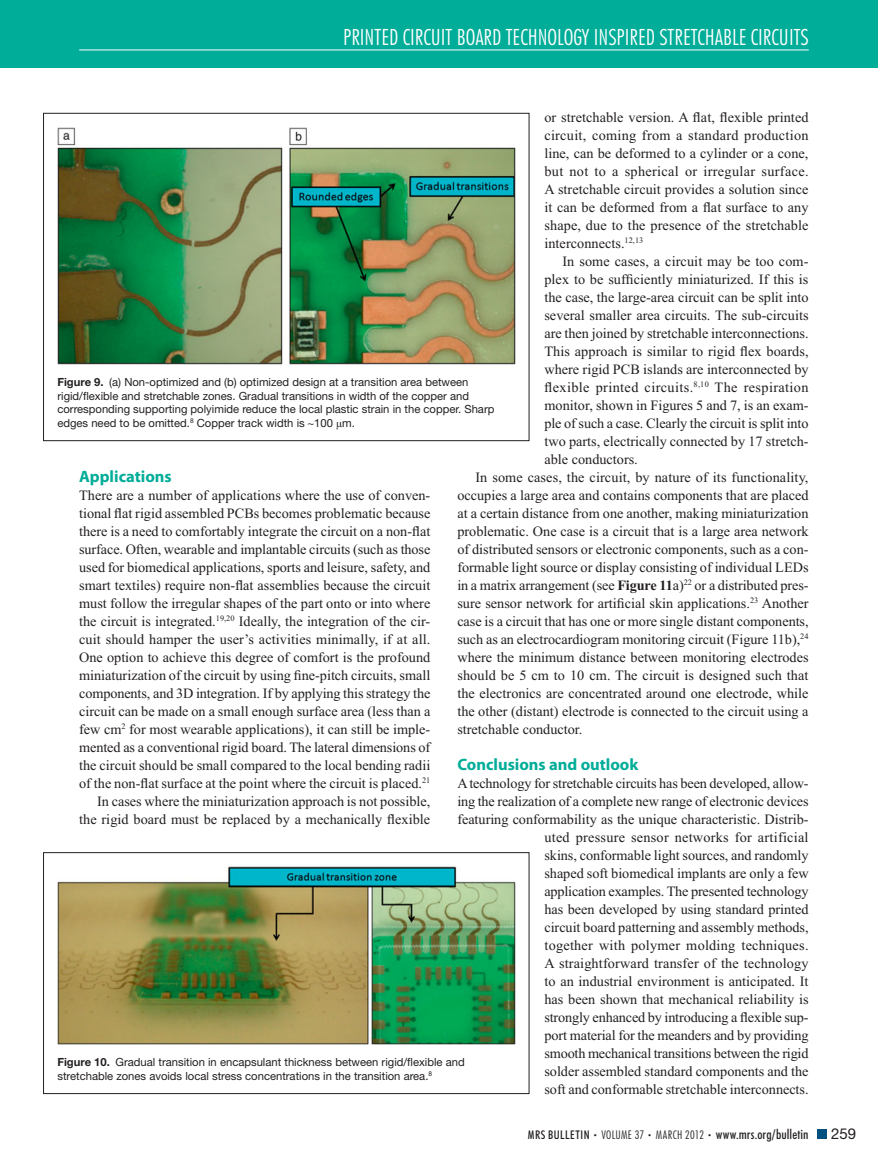
<style>
.page{position:relative;width:878px;height:1175px;background:#fff}
.page>*{position:absolute;margin:0;border:0;box-sizing:border-box;transform-origin:0 0}
.t1{font:300 condensed 22.5px "Futura BT";color:#fff}
.t2{font:700 16.5px "Myriad Pro";color:#00ad98}
.t3{font:15px "Helvetica Neue LT Std";color:#231f20}
.t4{font:14.25px/18px "Times New Roman";color:#231f20;text-align:right}
.t5{font:14.25px "Times New Roman";letter-spacing:.025em;color:#231f20}
.t6{font:500 condensed 13.5px "Futura BT";letter-spacing:.01em;color:#231f20}
.t7{font:11.25px/13.5px "Helvetica Neue LT Std";color:#231f20}
.s1{font-weight:700}
.s2{font-family:"Tn Q"}
.s3{font-family:"Times New Roman"}
.s4{font-size:12px}
.s5{font-weight:300;font-size:7.5px}
.s6{font-weight:300;font-size:12px}
</style>
<div class="page">
<div style="left:0;top:0;width:878px;height:68px;background:#00ad98"></div>
<hr style="left:79px;top:50px;width:729px;height:1px;background:#fff">
<div style="left:817px;top:1130px;width:9px;height:8px;background:#005080"></div>
<img style="left:57px;top:127px;width:458px;height:237px">
<div style="left:43px;top:113px;width:486px;height:328px;border:1px solid #231f20"></div>
<img style="left:57px;top:866px;width:458px;height:178px">
<div style="left:43px;top:852px;width:486px;height:242px;border:1px solid #231f20"></div>
<h1 class="t1" style="left:343px;top:29px;width:467px">PRINTED CIRCUIT BOARD TECHNOLOGY INSPIRED STRETCHABLE CIRCUITS</h1>
<p class="t4" style="left:544px;top:109px;width:266px;text-align:justify">or stretchable version. A flat, flexible printed circuit, coming from a standard production line, can be deformed to a cylinder or a cone, but not to a spherical or irregular surface.<br>A stretchable circuit provides a solution since it can be deformed from a flat surface to any shape, due to the presence of the stretchable interconnects. <sup>12,13</sup></p>
<p class="t4" style="left:562px;top:253px;width:247px">In some cases, a circuit may be too com-</p>
<p class="t4" style="left:544px;top:271px;width:265px">plex to be sufficiently miniaturized. If this is</p>
<p class="t4" style="left:544px;top:289px;width:266px">the case, the large-area circuit can be split into</p>
<p class="t4" style="left:544px;top:307px;width:265px">several smaller area circuits. The sub-circuits</p>
<p class="t4" style="left:544px;top:325px;width:266px">are then joined by stretchable interconnections.</p>
<p class="t4" style="left:544px;top:343px;width:265px">This approach is similar to rigid flex boards,</p>
<p class="t4" style="left:544px;top:361px;width:266px">where rigid PCB islands are interconnected by</p>
<p class="t5" style="left:544px;top:381px;width:265px">flexible printed circuits. <sup>8,10</sup> The respiration</p>
<p class="t4" style="left:544px;top:397px;width:265px">monitor, shown in Figures 5 and 7 , is an exam-</p>
<p class="t4" style="left:544px;top:415px;width:265px">ple of such a case. Clearly the circuit is split into</p>
<p class="t4" style="left:544px;top:433px;width:265px">two parts, electrically connected by 17 stretch-</p>
<p class="t4" style="left:544px;top:451px;width:95px">able conductors.</p>
<p class="t4" style="left:475px;top:469px;width:334px">In some cases, the circuit, by nature of its functionality,</p>
<p class="t4" style="left:457px;top:487px;width:353px">occupies a large area and contains components that are placed</p>
<p class="t4" style="left:457px;top:505px;width:353px">at a certain distance from one another, making miniaturization</p>
<p class="t4" style="left:457px;top:523px;width:353px">problematic. One case is a circuit that is a large area network</p>
<p class="t4" style="left:457px;top:541px;width:353px">of distributed sensors or electronic components, such as a con-</p>
<p class="t4" style="left:457px;top:559px;width:352px">formable light source or display consisting of individual LEDs</p>
<p class="t4" style="left:457px;top:577px;width:352px">in a matrix arrangement (see <span class="s1">Figure 11</span> a) <sup>22</sup> or a distributed pres-</p>
<p class="t4" style="left:457px;top:595px;width:353px">sure sensor network for artificial skin applications. <sup>23</sup> Another</p>
<p class="t4" style="left:457px;top:613px;width:353px">case is a circuit that has one or more single distant components,</p>
<p class="t4" style="left:457px;top:631px;width:352px">such as an electrocardiogram monitoring circuit ( Figure 11b ), <sup>24</sup></p>
<p class="t4" style="left:457px;top:649px;width:353px">where the minimum distance between monitoring electrodes</p>
<p class="t4" style="left:457px;top:667px;width:352px">should be 5 cm to 10 cm. The circuit is designed such that</p>
<p class="t4" style="left:457px;top:685px;width:352px">the electronics are concentrated around one electrode, while</p>
<p class="t4" style="left:457px;top:703px;width:353px">the other (distant) electrode is connected to the circuit using a</p>
<p class="t4" style="left:457px;top:721px;width:127px">stretchable conductor.</p>
<p class="t2" style="left:457px;top:758px;width:182px">Conclusions and outlook</p>
<p class="t4" style="left:457px;top:775px;width:353px">A technology for stretchable circuits has been developed, allow&shy;ing the realization of a complete new range of electronic devices featuring conformability as the unique characteristic. Distrib&shy;uted pressure sensor networks for artificial<br>skins, conformable light sources, and randomly<br>shaped soft biomedical implants are only a few<br>application examples. The presented technology<br>has been developed by using standard printed<br>circuit board patterning and assembly methods,<br>together with polymer molding techniques.<br>A straightforward transfer of the technology<br>to an industrial environment is anticipated. It<br>has been shown that mechanical reliability is<br>strongly enhanced by introducing a flexible sup-<br>port material for the meanders and by providing<br>smooth mechanical transitions between the rigid<br>solder assembled standard components and the<br>soft and conformable stretchable interconnects.</p>
<p class="t7" style="left:57px;top:377px;width:438px"><span class="s1">Figure 9.</span> (a) Non-optimized and (b) optimized design at a transition area between rigid/flexible and stretchable zones. Gradual transitions in width of the copper and corresponding supporting polyimide reduce the local plastic strain in the copper. Sharp edges need to be omitted. <sup>8</sup> Copper track width is <span class="s2">∼</span>100 <span class="s3">μ</span> m.</p>
<p class="t2" style="left:79px;top:470px;width:94px">Applications</p>
<p class="t4" style="left:79px;top:487px;width:353px">There are a number of applications where the use of conven&shy;tional flat rigid assembled PCBs becomes problematic because there is a need to comfortably integrate the circuit on a non-flat surface. Often, wearable and implantable circuits (such as those used for biomedical applications, sports and leisure, safety, and smart textiles) require non-flat assemblies because the circuit must follow the irregular shapes of the part onto or into where the circuit is integrated. <sup>19,20</sup> Ideally, the integration of the cir&shy;cuit should hamper the user’s activities minimally, if at all.<br>One option to achieve this degree of comfort is the profound miniaturization of the circuit by using fine-pitch circuits, small components, and 3D integration. If by applying this strategy the circuit can be made on a small enough surface area (less than a few cm <sup>2</sup> for most wearable applications), it can still be imple&shy;mented as a conventional rigid board. The lateral dimensions of the circuit should be small compared to the local bending radii of the non-flat surface at the point where the circuit is placed. <sup>21<br></sup>In cases where the miniaturization approach is not possible, the rigid board must be replaced by a mechanically flexible</p>
<p class="t7" style="left:57px;top:1056px;width:409px"><span class="s1">Figure 10.</span> Gradual transition in encapsulant thickness between rigid/flexible and stretchable zones avoids local stress concentrations in the transition area. <sup>8</sup></p>
<p class="t6" style="left:528px;top:1129px;width:282px"><span class="s4">MRS BULLETIN</span> <span class="s5">•</span> <span class="s6">VOLUME 37</span> <span class="s5">•</span> <span class="s6">MARCH 2012</span> <span class="s5">•</span> www.mrs.org/bulletin</p>
<p class="t3" style="left:831px;top:1128px;width:27px">259</p>
</div>
